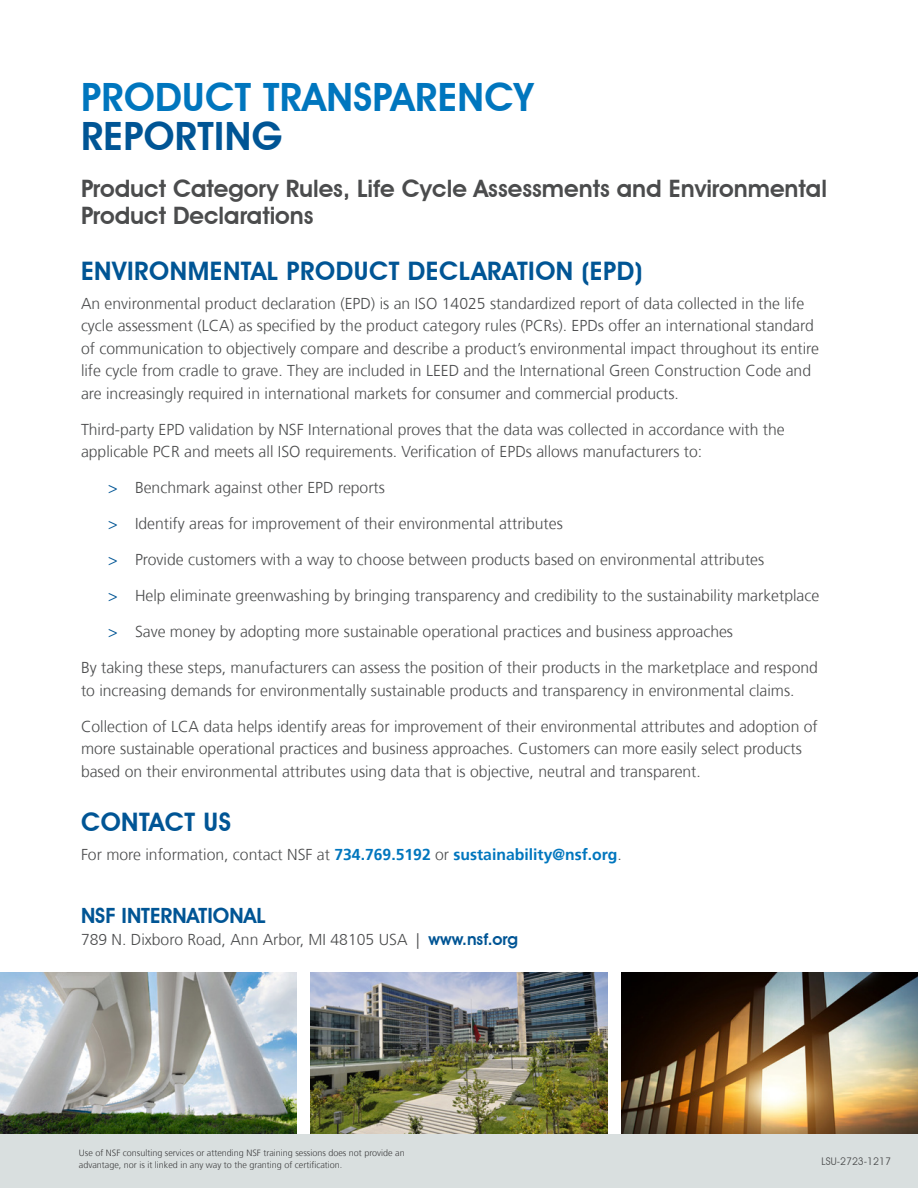
<style>
.page{position:relative;width:918px;height:1188px;background:#fff}
.page>*{position:absolute;margin:0;border:0;box-sizing:border-box;transform-origin:0 0}
.t1{font:600 39px/39px "Avant Garde IT Cby BT";letter-spacing:.01em;color:#0076be}
.SUBHEAD{font:600 25.5px "Avant Garde IT Cby BT";letter-spacing:.02em;color:#005595}
.HEADLINE{font:600 24px/27px "Avant Garde IT Cby BT";color:#4b4c4d}
.ADDRESS_LINE_1{font:600 21px "Avant Garde IT Cby BT";color:#005595}
.BODY_COPY{font:300 15.75px/22.5px "Frutiger";color:#4b4c4d}
.ADDRESS_LINE_2{font:300 15.75px "Frutiger";color:#4b4c4d}
.INVENTORY{font:10.5px "Avant Garde IT Cby BT";color:#4b4c4d}
.FOOTNOTE{font:300 9px/12px "Frutiger";color:#3e3e3f}
.s1{color:#005595}
.s2{font-weight:700;color:#0076be}
.s3{font-family:"Avant Garde IT Cby BT";font-weight:600;font-size:16.5px;color:#005595}
</style>
<div class="page">
<img style="left:0;top:972px;width:297px;height:162px">
<img style="left:621px;top:972px;width:297px;height:162px">
<img style="left:310px;top:972px;width:298px;height:162px">
<div style="left:0;top:1134px;width:918px;height:54px;background:#d9dfdf"></div>
<p class="t1" style="left:81px;top:77px;width:454px">PRODUCT TRANSPARENCY<br><span class="s1">REPORTING</span></p>
<p class="HEADLINE" style="left:81px;top:175px;width:748px">Product Category Rules, Life Cycle Assessments and Environmental<br>Product Declarations</p>
<p class="SUBHEAD" style="left:81px;top:255px;width:563px">ENVIRONMENTAL PRODUCT DECLARATION (EPD)</p>
<p class="BODY_COPY" style="left:81px;top:292px;width:740px">An environmental product declaration (EPD) is an ISO 14025 standardized report of data collected in the life cycle assessment (LCA) as specified by the product category rules (PCRs). EPDs offer an international standard of communication to objectively compare and describe a product’s environmental impact throughout its entire life cycle from cradle to grave. They are included in LEED and the International Green Construction Code and are increasingly required in international markets for consumer and commercial products.</p>
<p class="BODY_COPY" style="left:81px;top:418px;width:705px">Third-party EPD validation by NSF International proves that the data was collected in accordance with the applicable PCR and meets all ISO requirements. Verification of EPDs allows manufacturers to:</p>
<p class="BODY_COPY" style="left:108px;top:477px;width:279px"><span class="s1">&gt;</span> Benchmark against other EPD reports</p>
<p class="BODY_COPY" style="left:108px;top:513px;width:456px"><span class="s1">&gt;</span> Identify areas for improvement of their environmental attributes</p>
<p class="BODY_COPY" style="left:108px;top:549px;width:658px"><span class="s1">&gt;</span> Provide customers with a way to choose between products based on environmental attributes</p>
<p class="BODY_COPY" style="left:108px;top:585px;width:713px"><span class="s1">&gt;</span> Help eliminate greenwashing by bringing transparency and credibility to the sustainability marketplace</p>
<p class="BODY_COPY" style="left:108px;top:621px;width:627px"><span class="s1">&gt;</span> Save money by adopting more sustainable operational practices and business approaches</p>
<p class="BODY_COPY" style="left:81px;top:657px;width:738px">By taking these steps, manufacturers can assess the position of their products in the marketplace and respond to increasing demands for environmentally sustainable products and transparency in environmental claims.</p>
<p class="BODY_COPY" style="left:81px;top:715px;width:738px">Collection of LCA data helps identify areas for improvement of their environmental attributes and adoption of more sustainable operational practices and business approaches. Customers can more easily select products based on their environmental attributes using data that is objective, neutral and transparent.</p>
<p class="SUBHEAD" style="left:81px;top:807px;width:151px">CONTACT US</p>
<p class="BODY_COPY" style="left:81px;top:844px;width:542px">For more information, contact NSF at <span class="s2">734.769.5192</span> or <span class="s2">sustainability@nsf.org</span>.</p>
<p class="ADDRESS_LINE_1" style="left:81px;top:902px;width:186px">NSF INTERNATIONAL</p>
<p class="ADDRESS_LINE_2" style="left:81px;top:931px;width:439px">789 N. Dixboro Road, Ann Arbor, MI 48105 USA | <span class="s3">www.nsf.org</span></p>
<p class="FOOTNOTE" style="left:79px;top:1147px;width:327px">Use of NSF consulting services or attending NSF training sessions does not provide an advantage, nor is it linked in any way to the granting of certification.</p>
<p class="INVENTORY" style="left:822px;top:1155px;width:71px">LSU-2723-1217</p>
</div>
